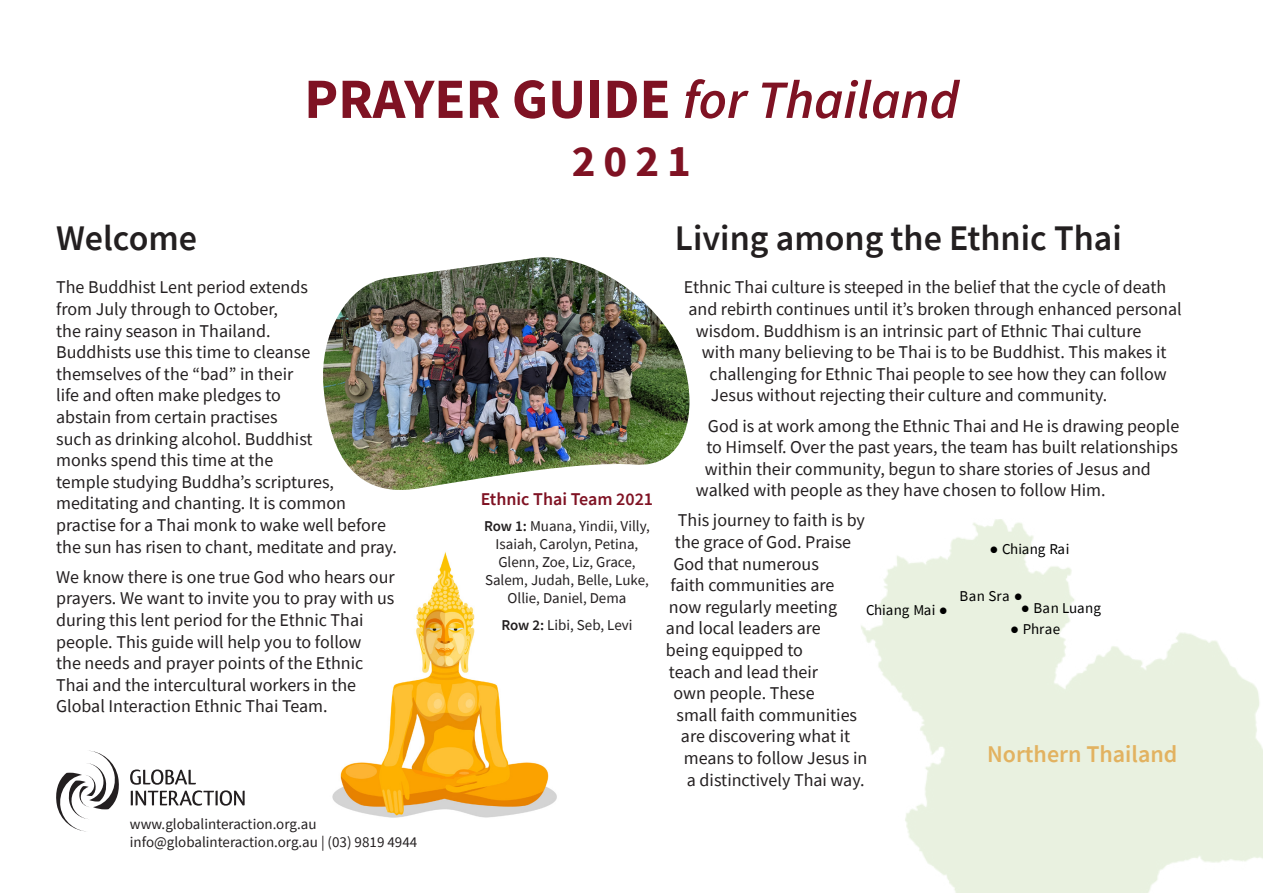
<style>
.page{position:relative;width:1263px;height:893px;background:#fff}
.page>*{position:absolute;margin:0;border:0;box-sizing:border-box;transform-origin:0 0}
.t1{font:700 57px "Source Sans Pro";color:#7f1223}
.t2{font:700 45px "Source Sans Pro";color:#7f1223}
.t3{font:600 36px "Source Sans Pro";color:#231f20}
.t4{font:600 24px "Source Sans Pro";color:#e2b260}
.t5{font:18px/21.6px "Source Sans Pro";color:#231f20}
.t6{font:600 18px "Source Sans Pro";color:#7f1223}
.t7{font:15px/18px "Source Sans Pro";color:#231f20;text-align:center}
.t8{font:15px "Source Sans Pro";letter-spacing:-.005em;color:#000}
.s1{font-weight:600;font-style:italic;font-size:54px}
.s2{font-weight:600}
.s3{font-family:"Calibri"}
</style>
<div class="page">
<img style="left:332px;top:552px;width:225px;height:266px">
<img style="left:861px;top:519px;width:402px;height:374px">
<svg style="left:130px;top:769px;width:115px;height:37px"></svg>
<svg style="left:56px;top:750px;width:63px;height:81px"></svg>
<img style="left:323px;top:257px;width:367px;height:233px">
<p class="t1" style="left:304px;top:60px;width:656px">PRAYER GUIDE <span class="s1">for Thailand</span></p>
<p class="t2" style="left:572px;top:131px;width:121px">2021</p>
<p class="t3" style="left:56px;top:215px;width:142px">Welcome</p>
<p class="t5" style="left:56px;top:277px;width:342px">The Buddhist Lent period extends<br>from July through to October,<br>the rainy season in Thailand.<br>Buddhists use this time to cleanse themselves of the “bad” in their<br>life and often make pledges to<br>abstain from certain practises<br>such as drinking alcohol. Buddhist<br>monks spend this time at the<br>temple studying Buddha’s scriptures, meditating and chanting. It is common practise for a Thai monk to wake well before the sun has risen to chant, meditate and pray.</p>
<p class="t5" style="left:56px;top:566px;width:340px">We know there is one true God who hears our prayers. We want to invite you to pray with us during this lent period for the Ethnic Thai people. This guide will help you to follow<br>the needs and prayer points of the Ethnic Thai and the intercultural workers in the Global Interaction Ethnic Thai Team.</p>
<p class="t7" style="left:130px;top:815px;width:289px;text-align:left">www.globalinteraction.org.au info@globalinteraction.org.au | (03) 9819 4944</p>
<p class="t6" style="left:481px;top:487px;width:174px">Ethnic Thai Team 2021</p>
<p class="t7" style="left:484px;top:517px;width:167px"><span class="s2">Row 1:</span> Muana, Yindii, Villy,<br>Isaiah, Carolyn, Petina,<br>Glenn, Zoe, Liz, Grace,<br>Salem, Judah, Belle, Luke,<br>Ollie, Daniel, Dema</p>
<p class="t7" style="left:501px;top:616px;width:133px"><span class="s2">Row 2:</span> Libi, Seb, Levi</p>
<p class="t3" style="left:675px;top:215px;width:448px">Living among the Ethnic Thai</p>
<p class="t5" style="left:684px;top:277px;width:484px">Ethnic Thai culture is steeped in the belief that the cycle of death</p>
<p class="t5" style="left:688px;top:298px;width:495px">and rebirth continues until it’s broken through enhanced personal</p>
<p class="t5" style="left:696px;top:320px;width:447px">wisdom. Buddhism is an intrinsic part of Ethnic Thai culture</p>
<p class="t5" style="left:702px;top:341px;width:466px">with many believing to be Thai is to be Buddhist. This makes it</p>
<p class="t5" style="left:709px;top:363px;width:459px">challenging for Ethnic Thai people to see how they can follow</p>
<p class="t5" style="left:711px;top:385px;width:398px">Jesus without rejecting their culture and community.</p>
<p class="t5" style="left:708px;top:415px;width:473px">God is at work among the Ethnic Thai and He is drawing people</p>
<p class="t5" style="left:706px;top:436px;width:473px">to Himself. Over the past years, the team has built relationships</p>
<p class="t5" style="left:705px;top:458px;width:447px">within their community, begun to share stories of Jesus and</p>
<p class="t5" style="left:696px;top:479px;width:411px">walked with people as they have chosen to follow Him.</p>
<p class="t5" style="left:678px;top:510px;width:189px">This journey to faith is by</p>
<p class="t5" style="left:675px;top:531px;width:178px">the grace of God. Praise</p>
<p class="t5" style="left:673px;top:553px;width:147px">God that numerous</p>
<p class="t5" style="left:670px;top:574px;width:166px">faith communities are</p>
<p class="t5" style="left:669px;top:596px;width:170px">now regularly meeting</p>
<p class="t5" style="left:666px;top:618px;width:156px">and local leaders are</p>
<p class="t5" style="left:666px;top:639px;width:139px">being equipped to</p>
<p class="t5" style="left:669px;top:661px;width:151px">teach and lead their</p>
<p class="t5" style="left:673px;top:682px;width:143px">own people. These</p>
<p class="t5" style="left:676px;top:704px;width:182px">small faith communities</p>
<p class="t5" style="left:681px;top:726px;width:171px">are discovering what it</p>
<p class="t5" style="left:684px;top:747px;width:185px">means to follow Jesus in</p>
<p class="t5" style="left:687px;top:769px;width:179px">a distinctively Thai way.</p>
<p class="t8" style="left:989px;top:539px;width:81px"><span class="s3">●</span> Chiang Rai</p>
<p class="t8" style="left:959px;top:587px;width:65px">Ban Sra <span class="s3">●</span></p>
<p class="t8" style="left:866px;top:601px;width:83px">Chiang Mai <span class="s3">●</span></p>
<p class="t8" style="left:1021px;top:598px;width:82px"><span class="s3">●</span> Ban Luang</p>
<p class="t8" style="left:1010px;top:619px;width:52px"><span class="s3">●</span> Phrae</p>
<p class="t4" style="left:987px;top:738px;width:192px">Northern Thailand</p>
</div>
